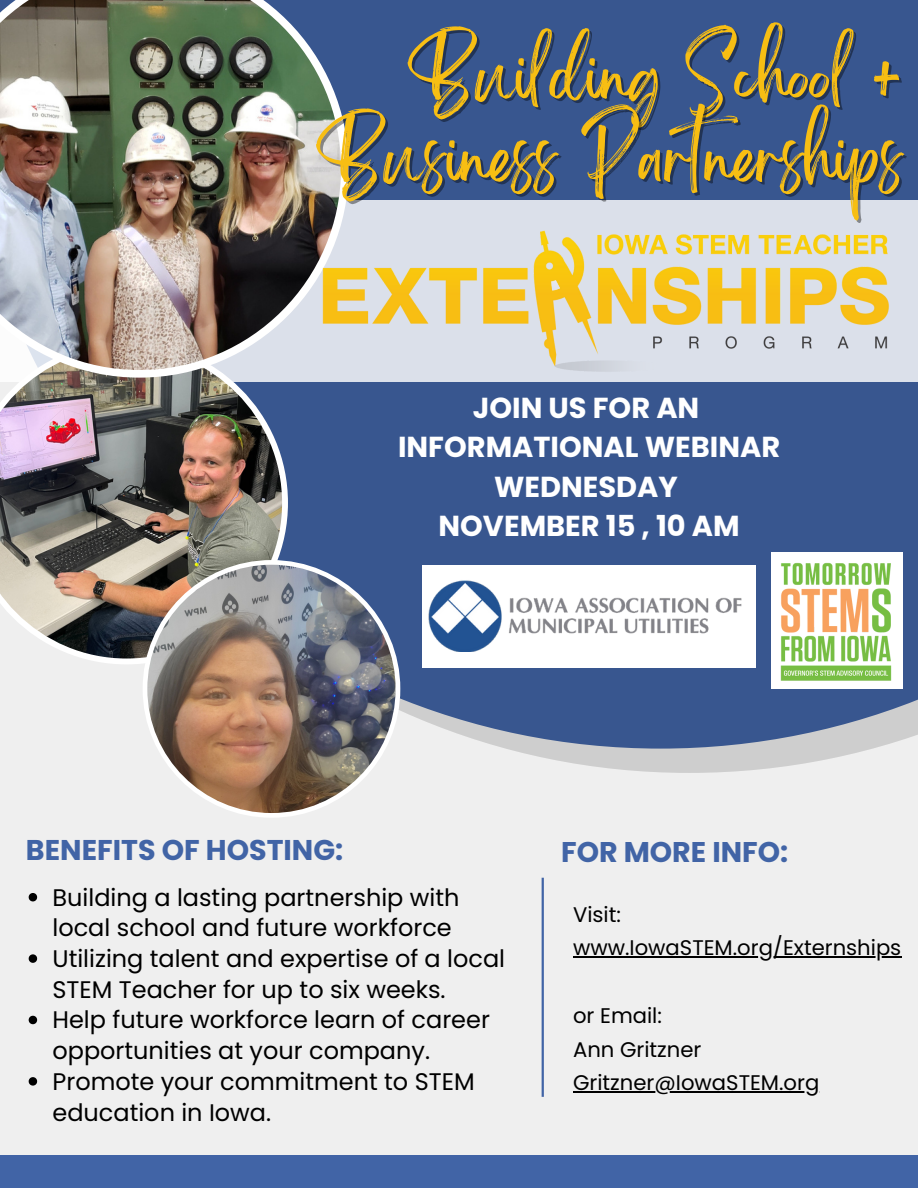
<style>
.page{position:relative;width:918px;height:1188px;background:#efefef}
.page>*{position:absolute;margin:0;border:0;box-sizing:border-box;transform-origin:0 0}
.t1{font:58.95px/82.2px "Brightwall";color:#f7be13;text-align:right}
.t2{font:700 28.95px "Poppins";color:#fff}
.t3{font:700 28.5px "Poppins";color:#4164a6}
.t4{font:24px/30.8px "Poppins";color:#000}
.t5{font:21.15px "Poppins";color:#000}
</style>
<div class="page">
<svg style="left:288px;top:0;width:630px;height:773px;background:#456195"></svg>
<img style="left:0;top:378px;width:288px;height:286px">
<img style="left:143px;top:560px;width:257px;height:258px">
<hr style="left:542px;top:878px;width:2px;height:219px;background:#4164a6">
<div style="left:0;top:1155px;width:918px;height:33px;background:#4164a6"></div>
<img style="left:0;top:0;width:349px;height:378px">
<img style="left:302px;top:179px;width:616px;height:210px">
<div style="left:772px;top:552px;width:131px;height:137px;background:#fff"></div>
<img style="left:780px;top:562px;width:112px;height:119px">
<div style="left:422px;top:565px;width:334px;height:102px;background:#fff"></div>
<img style="left:414px;top:565px;width:328px;height:86px">
<svg style="left:29px;top:893px;width:8px;height:8px"></svg>
<svg style="left:29px;top:954px;width:8px;height:9px"></svg>
<svg style="left:29px;top:1016px;width:8px;height:8px"></svg>
<svg style="left:29px;top:1077px;width:8px;height:9px"></svg>
<hr style="left:573px;top:956px;width:328px;height:2px;background:#000">
<hr style="left:573px;top:1091px;width:246px;height:2px;background:#000">
<p class="t1" style="left:316px;top:48px;width:588px">Building School +<br>Business Partnerships</p>
<p class="t2" style="left:473px;top:388px;width:228px">JOIN US FOR AN</p>
<p class="t2" style="left:398px;top:427px;width:384px">INFORMATIONAL WEBINAR</p>
<p class="t2" style="left:494px;top:466px;width:185px">WEDNESDAY</p>
<p class="t2" style="left:439px;top:506px;width:303px">NOVEMBER 15 , 10 AM</p>
<p class="t3" style="left:26px;top:830px;width:319px">BENEFITS OF HOSTING:</p>
<p class="t4" style="left:53px;top:882px;width:408px">Building a lasting partnership with local school and future workforce</p>
<p class="t4" style="left:53px;top:943px;width:454px">Utilizing talent and expertise of a local<br>STEM Teacher for up to six weeks.</p>
<p class="t4" style="left:53px;top:1005px;width:439px">Help future workforce learn of career opportunities at your company.</p>
<p class="t4" style="left:53px;top:1066px;width:424px">Promote your commitment to STEM education in Iowa.</p>
<p class="t3" style="left:561px;top:832px;width:229px">FOR MORE INFO:</p>
<p class="t5" style="left:573px;top:899px;width:49px">Visit:</p>
<p class="t5" style="left:573px;top:933px;width:330px">www.IowaSTEM.org/Externships</p>
<p class="t5" style="left:573px;top:1001px;width:90px">or Email:</p>
<p class="t5" style="left:573px;top:1034px;width:130px">Ann Gritzner</p>
<p class="t5" style="left:573px;top:1068px;width:248px">Gritzner@IowaSTEM.org</p>
</div>
